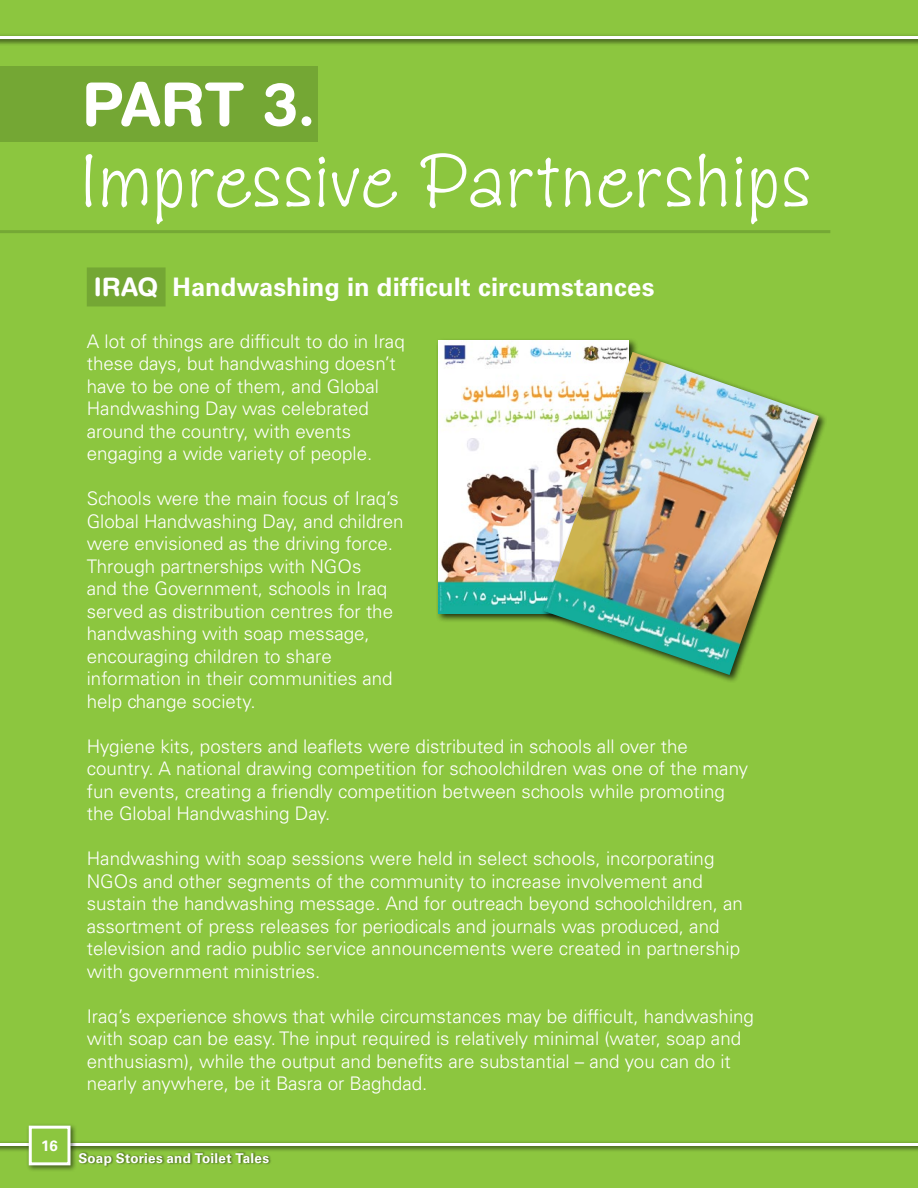
<style>
.page{position:relative;width:918px;height:1188px;background:#8cc63f}
.page>*{position:absolute;margin:0;border:0;box-sizing:border-box;transform-origin:0 0}
.t1{font:78px "Zipty Do Std";letter-spacing:.04em;color:#fff}
.t2{font:700 60px "Helvetica Rounded LT Std";color:#fff}
.t3{font:700 25.5px "Univers LT Std";letter-spacing:.005em;color:#fff}
.t4{font:300 18.75px/22.5px "Univers LT Std";color:#fff}
.t5{font:700 15px "Univers LT Std";color:#fff}
.t6{font:700 13.5px "Univers LT Std";letter-spacing:.015em;color:#fff}
.s1{font-family:"Helvetica Rounded LT Std"}
</style>
<div class="page">
<hr style="left:0;top:230px;width:830px;height:3px;background:#75a835">
<div style="left:0;top:66px;width:317px;height:75px;background:#74a734"></div>
<div style="left:87px;top:267px;width:79px;height:39px;background:#74a734"></div>
<div style="left:0;top:33px;width:918px;height:13px;background:#000;opacity:.75"></div>
<hr style="left:0;top:36px;width:918px;height:3px;background:#fff">
<div style="left:0;top:1140px;width:918px;height:13px;background:#000;opacity:.75"></div>
<hr style="left:0;top:1143px;width:918px;height:3px;background:#fff">
<div style="left:27px;top:1124px;width:50px;height:48px;background:#000;opacity:.5"></div>
<div style="left:30px;top:1127px;width:39px;height:37px;background:#8cc63f"></div>
<div style="left:29px;top:1126px;width:41px;height:39px;border:3px solid #fff"></div>
<div style="left:78px;top:1152px;width:194px;height:16px;background:#000;opacity:.5"></div>
<div style="left:436px;top:338px;width:202px;height:285px;background:#000;opacity:.75"></div>
<img style="left:439px;top:340px;width:190px;height:273px">
<div style="left:541px;top:349px;width:286px;height:334px;background:#000;opacity:.75"></div>
<img style="left:543px;top:352px;width:276px;height:323px">
<p class="t5" style="left:41px;top:1137px;width:18px">16</p>
<h2 class="t2" style="left:82px;top:68px;width:235px">PART 3.</h2>
<h1 class="t1" style="left:82px;top:135px;width:730px">Impressive Partnerships</h1>
<h3 class="t3" style="left:94px;top:272px;width:562px"><span class="s1">IRAQ</span> Handwashing in difficult circumstances</h3>
<p class="t4" style="left:87px;top:330px;width:319px">A lot of things are difficult to do in Iraq these days, but handwashing doesn’t have to be one of them, and Global Handwashing Day was celebrated around the country, with events engaging a wide variety of people.</p>
<p class="t4" style="left:87px;top:487px;width:318px">Schools were the main focus of Iraq’s Global Handwashing Day, and children were envisioned as the driving force.<br>Through partnerships with NGOs<br>and the Government, schools in Iraq served as distribution centres for the handwashing with soap message, encouraging children to share information in their communities and help change society.</p>
<p class="t4" style="left:87px;top:735px;width:663px">Hygiene kits, posters and leaflets were distributed in schools all over the country. A national drawing competition for schoolchildren was one of the many fun events, creating a friendly competition between schools while promoting the Global Handwashing Day.</p>
<p class="t4" style="left:87px;top:847px;width:658px">Handwashing with soap sessions were held in select schools, incorporating NGOs and other segments of the community to increase involvement and sustain the handwashing message. And for outreach beyond schoolchildren, an assortment of press releases for periodicals and journals was produced, and television and radio public service announcements were created in partnership with government ministries.</p>
<p class="t4" style="left:87px;top:1005px;width:669px">Iraq’s experience shows that while circumstances may be difficult, handwashing with soap can be easy. The input required is relatively minimal (water, soap and enthusiasm), while the output and benefits are substantial – and you can do it nearly anywhere, be it Basra or Baghdad.</p>
<p class="t6" style="left:78px;top:1150px;width:192px">Soap Stories and Toilet Tales</p>
</div>
